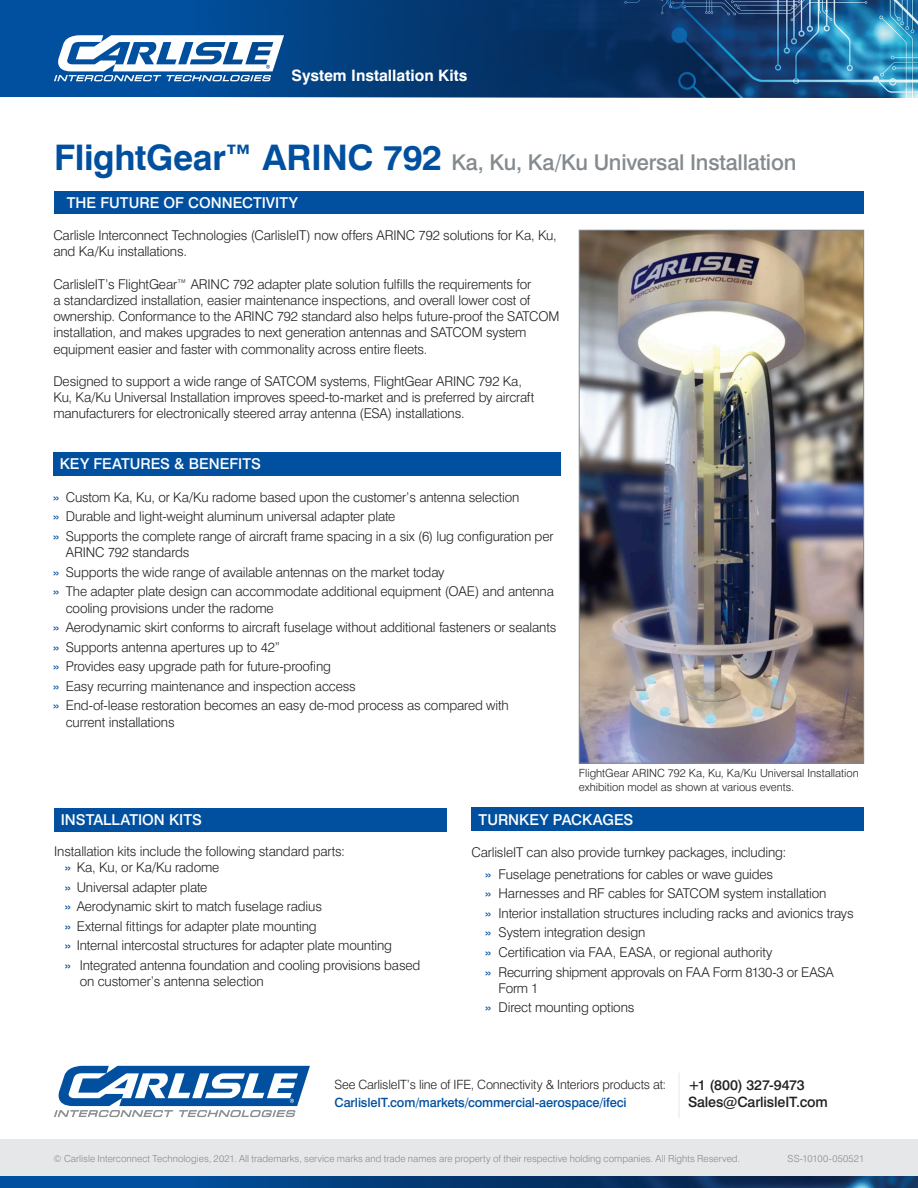
<style>
.page{position:relative;width:918px;height:1188px;background:#fff}
.page>*{position:absolute;margin:0;border:0;box-sizing:border-box;transform-origin:0 0}
.t1{font:500 21.75px "Swiss 721 BT";letter-spacing:-.01em;color:#848b8f}
.t2{font:700 15.75px "Swiss 721 BT";color:#fff}
.Header_Bar{font:500 15px "Swiss 721 BT";color:#fff}
.t3{font:500 14.25px "Swiss 721 BT";letter-spacing:-.01em;color:#231f20}
.t4{font:300 13.5px/16.2px "Swiss 721 BT";letter-spacing:-.01em;color:#231f20}
.t5{font:300 12.75px "Swiss 721 BT";letter-spacing:-.015em;color:#231f20}
.t6{font:500 12.75px "Swiss 721 BT";letter-spacing:-.01em;color:#01509f}
.t7{font:300 11.25px/13.5px "Swiss 721 BT";color:#231f20}
.t8{font:300 9.75px "Swiss 721 BT";letter-spacing:.005em;color:#848b8f}
.s1{font-weight:700;font-size:35.25px;color:#01509f}
.s2{font-weight:400;color:#01509f}
</style>
<div class="page">
<img style="left:0;top:0;width:918px;height:97px">
<svg style="left:54px;top:35px;width:230px;height:46px"></svg>
<div style="left:0;top:1139px;width:918px;height:49px;background:#e6e7e9"></div>
<img style="left:0;top:1176px;width:918px;height:12px">
<div style="left:60px;top:191px;width:799px;height:22px;background:#01509f"></div>
<div style="left:54px;top:808px;width:392px;height:24px;background:#01509f"></div>
<div style="left:472px;top:807px;width:392px;height:24px;background:#01509f"></div>
<div style="left:53px;top:452px;width:507px;height:24px;background:#01509f"></div>
<img style="left:581px;top:232px;width:281px;height:529px">
<div style="left:579px;top:230px;width:285px;height:533px;border:1px solid #848b8f"></div>
<svg style="left:54px;top:1066px;width:256px;height:51px"></svg>
<hr style="left:679px;top:1073px;width:1px;height:45px;background:#e6e7e9">
<p class="t2" style="left:292px;top:66px;width:177px">System Installation Kits</p>
<p class="t1" style="left:54px;top:150px;width:744px"><span class="s1">FlightGear™ ARINC 792</span> Ka, Ku, Ka/Ku Universal Installation</p>
<p class="Header_Bar" style="left:67px;top:194px;width:233px">THE FUTURE OF CONNECTIVITY</p>
<p class="t4" style="left:53px;top:227px;width:505px">Carlisle Interconnect Technologies (CarlisleIT) now offers ARINC 792 solutions for Ka, Ku, and Ka/Ku installations.</p>
<p class="t4" style="left:53px;top:276px;width:508px">CarlisleIT’s FlightGear™ ARINC 792 adapter plate solution fulfills the requirements for<br>a standardized installation, easier maintenance inspections, and overall lower cost of ownership. Conformance to the ARINC 792 standard also helps future-proof the SATCOM installation, and makes upgrades to next generation antennas and SATCOM system equipment easier and faster with commonality across entire fleets.</p>
<p class="t4" style="left:53px;top:373px;width:482px">Designed to support a wide range of SATCOM systems, FlightGear ARINC 792 Ka,<br>Ku, Ka/Ku Universal Installation improves speed-to-market and is preferred by aircraft manufacturers for electronically steered array antenna (ESA) installations.</p>
<p class="Header_Bar" style="left:60px;top:455px;width:203px">KEY FEATURES &amp; BENEFITS</p>
<p class="t4" style="left:53px;top:489px;width:468px"><span class="s2">»</span> Custom Ka, Ku, or Ka/Ku radome based upon the customer’s antenna selection</p>
<p class="t4" style="left:53px;top:508px;width:344px"><span class="s2">»</span> Durable and light-weight aluminum universal adapter plate</p>
<p class="t4" style="left:66px;top:528px;width:489px;text-indent:-13px"><span class="s2">»</span> Supports the complete range of aircraft frame spacing in a six (6) lug configuration per<br>ARINC 792 standards</p>
<p class="t4" style="left:53px;top:564px;width:393px"><span class="s2">»</span> Supports the wide range of available antennas on the market today</p>
<p class="t4" style="left:66px;top:583px;width:490px;text-indent:-13px"><span class="s2">»</span> The adapter plate design can accommodate additional equipment (OAE) and antenna cooling provisions under the radome</p>
<p class="t4" style="left:53px;top:619px;width:505px"><span class="s2">»</span> Aerodynamic skirt conforms to aircraft fuselage without additional fasteners or sealants</p>
<p class="t4" style="left:53px;top:639px;width:229px"><span class="s2">»</span> Supports antenna apertures up to 42”</p>
<p class="t4" style="left:53px;top:658px;width:280px"><span class="s2">»</span> Provides easy upgrade path for future-proofing</p>
<p class="t4" style="left:53px;top:678px;width:304px"><span class="s2">»</span> Easy recurring maintenance and inspection access</p>
<p class="t4" style="left:66px;top:697px;width:445px;text-indent:-13px"><span class="s2">»</span> End-of-lease restoration becomes an easy de-mod process as compared with current installations</p>
<p class="t7" style="left:579px;top:766px;width:281px">FlightGear ARINC 792 Ka, Ku, Ka/Ku Universal Installation exhibition model as shown at various events.</p>
<p class="Header_Bar" style="left:61px;top:811px;width:143px">INSTALLATION KITS</p>
<p class="Header_Bar" style="left:479px;top:810px;width:156px">TURNKEY PACKAGES</p>
<p class="t4" style="left:54px;top:843px;width:292px">Installation kits include the following standard parts:</p>
<p class="t4" style="left:65px;top:859px;width:156px"><span class="s2">»</span> Ka, Ku, or Ka/Ku radome</p>
<p class="t4" style="left:65px;top:879px;width:144px"><span class="s2">»</span> Universal adapter plate</p>
<p class="t4" style="left:65px;top:898px;width:259px"><span class="s2">»</span> Aerodynamic skirt to match fuselage radius</p>
<p class="t4" style="left:65px;top:918px;width:254px"><span class="s2">»</span> External fittings for adapter plate mounting</p>
<p class="t4" style="left:65px;top:937px;width:329px"><span class="s2">»</span> Internal intercostal structures for adapter plate mounting</p>
<p class="t4" style="left:80px;top:957px;width:342px;text-indent:-15px"><span class="s2">»</span> Integrated antenna foundation and cooling provisions based on customer’s antenna selection</p>
<p class="t4" style="left:472px;top:844px;width:316px">CarlisleIT can also provide turnkey packages, including:</p>
<p class="t4" style="left:485px;top:866px;width:290px"><span class="s2">»</span> Fuselage penetrations for cables or wave guides</p>
<p class="t4" style="left:485px;top:885px;width:343px"><span class="s2">»</span> Harnesses and RF cables for SATCOM system installation</p>
<p class="t4" style="left:485px;top:905px;width:370px"><span class="s2">»</span> Interior installation structures including racks and avionics trays</p>
<p class="t4" style="left:485px;top:924px;width:162px"><span class="s2">»</span> System integration design</p>
<p class="t4" style="left:485px;top:944px;width:289px"><span class="s2">»</span> Certification via FAA, EASA, or regional authority</p>
<p class="t4" style="left:499px;top:964px;width:337px;text-indent:-14px"><span class="s2">»</span> Recurring shipment approvals on FAA Form 8130-3 or EASA<br>Form 1</p>
<p class="t4" style="left:485px;top:999px;width:151px"><span class="s2">»</span> Direct mounting options</p>
<p class="t5" style="left:335px;top:1077px;width:333px">See CarlisleIT’s line of IFE, Connectivity &amp; Interiors products at:</p>
<p class="t6" style="left:335px;top:1095px;width:293px">CarlisleIT.com/markets/commercial-aerospace/ifeci</p>
<p class="t3" style="left:688px;top:1076px;width:118px">+1 (800) 327-9473</p>
<p class="t3" style="left:688px;top:1093px;width:141px">Sales@CarlisleIT.com</p>
<p class="t8" style="left:54px;top:1152px;width:688px">© Carlisle Interconnect Technologies, 2021. All trademarks, service marks and trade names are property of their respective holding companies. All Rights Reserved.</p>
<p class="t8" style="left:788px;top:1152px;width:78px">SS-10100-050521</p>
</div>
